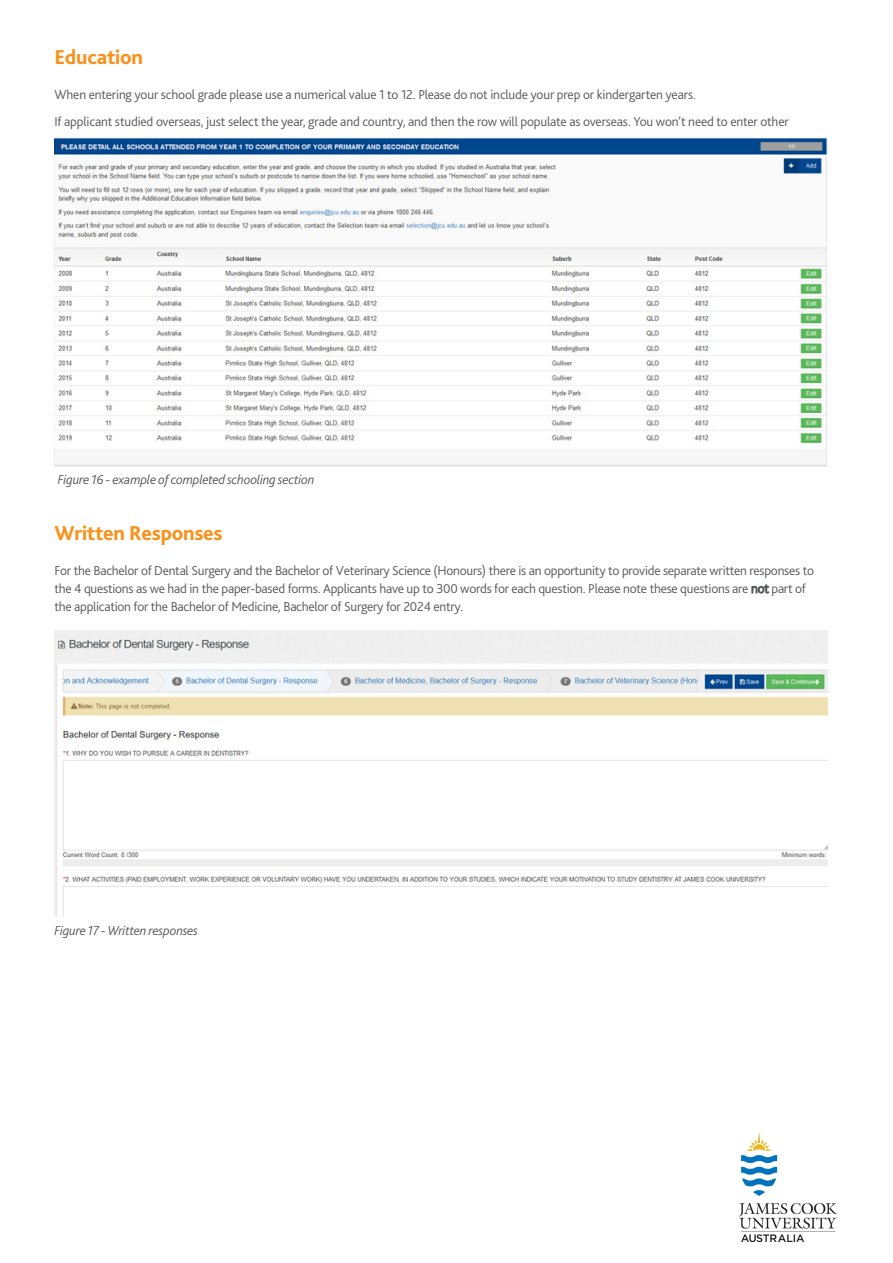
<style>
.page{position:relative;width:893px;height:1263px;background:#fff}
.page>*{position:absolute;margin:0;border:0;box-sizing:border-box;transform-origin:0 0}
.Body_copy{font:800 21px "Bliss 2";letter-spacing:-.01em;color:#f7931d}
.Subhead_2A{font:800 21px "Bliss 2";letter-spacing:-.01em;color:#f7931d}
.Body_copy-2{font:300 13.5px/18px "Bliss 2";letter-spacing:-.02em;color:#57585a}
.Body_copy-3{font:italic 300 13.5px "Bliss 2";letter-spacing:-.015em;color:#57585a}
</style>
<div class="page">
<img style="left:54px;top:137px;width:774px;height:330px">
<img style="left:55px;top:631px;width:773px;height:286px">
<img style="left:740px;top:1132px;width:96px;height:110px">
<p class="Subhead_2A" style="left:54px;top:44px;width:90px">Education</p>
<p class="Body_copy-2" style="left:54px;top:86px;width:643px">When entering your school grade please use a numerical value 1 to 12. Please do not include your prep or kindergarten years.</p>
<p class="Body_copy-2" style="left:54px;top:112px;width:736px">If applicant studied overseas, just select the year, grade and country, and then the row will populate as overseas. You won’t need to enter other</p>
<p class="Body_copy-3" style="left:58px;top:471px;width:258px">Figure 16 - example of completed schooling section</p>
<p class="Body_copy" style="left:54px;top:520px;width:170px">Written Responses</p>
<p class="Body_copy-2" style="left:54px;top:561px;width:761px">For the Bachelor of Dental Surgery and the Bachelor of Veterinary Science (Honours) there is an opportunity to provide separate written responses to the 4 questions as we had in the paper-based forms. Applicants have up to 300 words for each question. Please note these questions are not part of the application for the Bachelor of Medicine, Bachelor of Surgery for 2024 entry.</p>
<p class="Body_copy-3" style="left:54px;top:922px;width:145px">Figure 17 - Written responses</p>
</div>
